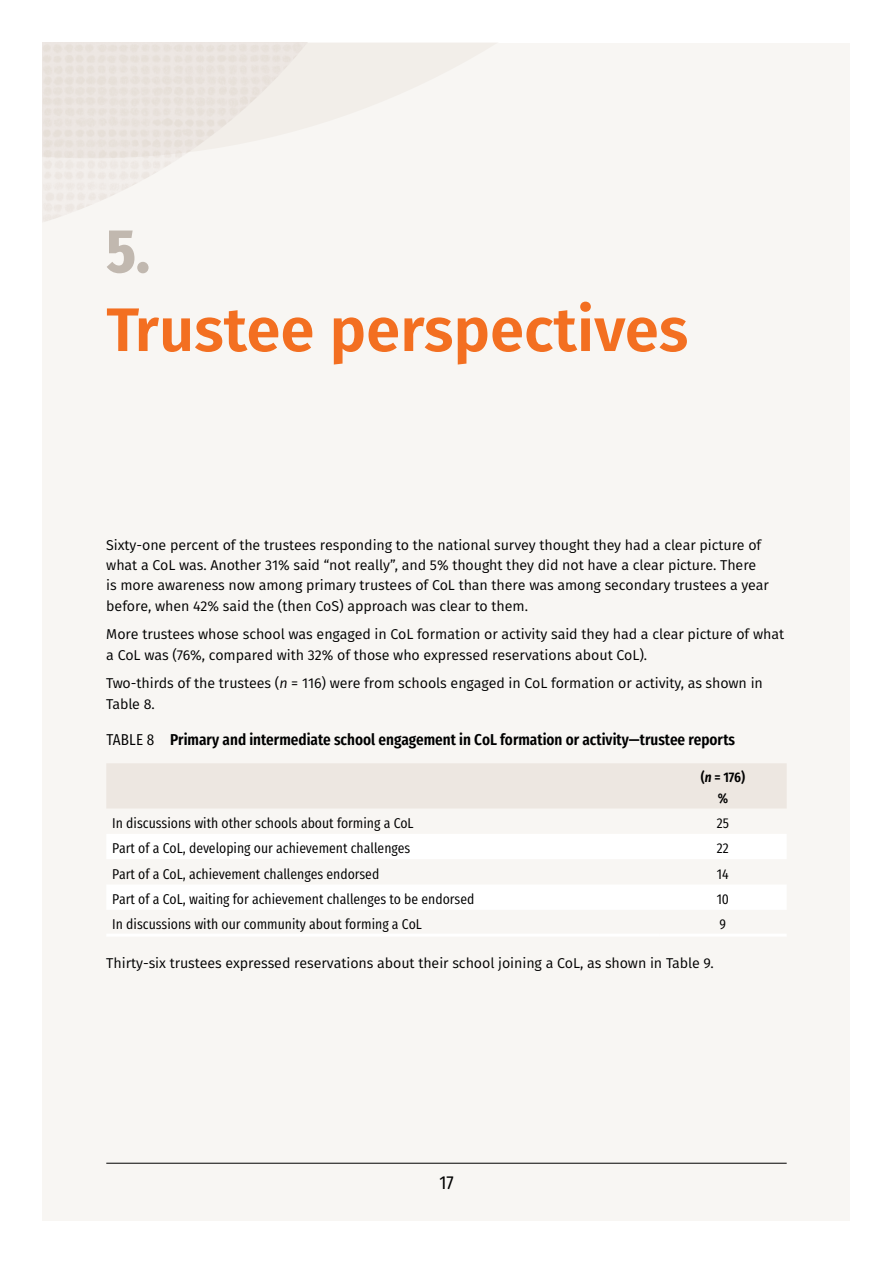
<style>
.page{position:relative;width:893px;height:1263px;background:#fff}
.page>*{position:absolute;margin:0;border:0;box-sizing:border-box;transform-origin:0 0}
.t1{font:600 61.5px "Fira Sans";color:#f36f21}
.t2{font:800 61.5px "Fira Sans Condensed";color:#c1b8af}
.t3{font:18.75px "Fira Sans Condensed";color:#000}
.t4{font:600 15.75px "Fira Sans Condensed";color:#000}
.t5{font:14.25px/20.2px "Fira Sans";letter-spacing:-.005em;color:#000}
.t6{font:14.25px "Fira Sans Condensed";color:#000}
.t7{font:600 13.8px/20.2px "Fira Sans Condensed";color:#000;text-align:center}
.s1{font-style:italic}
.s2{font-weight:400}
</style>
<div class="page">
<div style="left:43px;top:43px;width:807px;height:1177px;background:#f8f6f3"></div>
<svg style="left:43px;top:43px;width:265px;height:115px;fill:#ece5e1"></svg>
<hr style="left:106px;top:1163px;width:681px;height:1px;background:#000">
<div style="left:106px;top:763px;width:681px;height:45px;background:#ede7e1"></div>
<svg style="left:107px;top:834px;width:679px;height:75px;fill:#fff"></svg>
<hr style="left:106px;top:934px;width:553px;height:3px;background:#fff">
<hr style="left:659px;top:934px;width:128px;height:3px;background:#fff">
<h1 class="t2" style="left:106px;top:194px;width:45px">5.</h1>
<h1 class="t1" style="left:106px;top:279px;width:583px">Trustee perspectives</h1>
<p class="t5" style="left:106px;top:534px;width:664px">Sixty-one percent of the trustees responding to the national survey thought they had a clear picture of what a CoL was. Another 31% said “not really”, and 5% thought they did not have a clear picture. There is more awareness now among primary trustees of CoL than there was among secondary trustees a year before, when 42% said the (then CoS) approach was clear to them.</p>
<p class="t5" style="left:106px;top:624px;width:679px">More trustees whose school was engaged in CoL formation or activity said they had a clear picture of what a CoL was (76%, compared with 32% of those who expressed reservations about CoL).</p>
<p class="t5" style="left:106px;top:673px;width:658px">Two-thirds of the trustees (<span class="s1">n</span> = 116) were from schools engaged in CoL formation or activity, as shown in<br>Table 8.</p>
<p class="t4" style="left:106px;top:725px;width:630px"><span class="s2">TABLE 8</span> Primary and intermediate school engagement in CoL formation or activity—trustee reports</p>
<p class="t7" style="left:701px;top:766px;width:46px">(<span class="s1">n</span> = 176) %</p>
<p class="t6" style="left:112px;top:810px;width:303px">In discussions with other schools about forming a CoL</p>
<p class="t6" style="left:717px;top:810px;width:14px">25</p>
<p class="t6" style="left:112px;top:835px;width:300px">Part of a CoL, developing our achievement challenges</p>
<p class="t6" style="left:717px;top:835px;width:13px">22</p>
<p class="t6" style="left:112px;top:860px;width:269px">Part of a CoL, achievement challenges endorsed</p>
<p class="t6" style="left:717px;top:860px;width:13px">14</p>
<p class="t6" style="left:112px;top:886px;width:364px">Part of a CoL, waiting for achievement challenges to be endorsed</p>
<p class="t6" style="left:717px;top:886px;width:14px">10</p>
<p class="t6" style="left:112px;top:911px;width:311px">In discussions with our community about forming a CoL</p>
<p class="t6" style="left:720px;top:911px;width:8px">9</p>
<p class="t5" style="left:106px;top:952px;width:609px">Thirty-six trustees expressed reservations about their school joining a CoL, as shown in Table 9.</p>
<h2 class="t3" style="left:439px;top:1165px;width:16px">17</h2>
</div>
